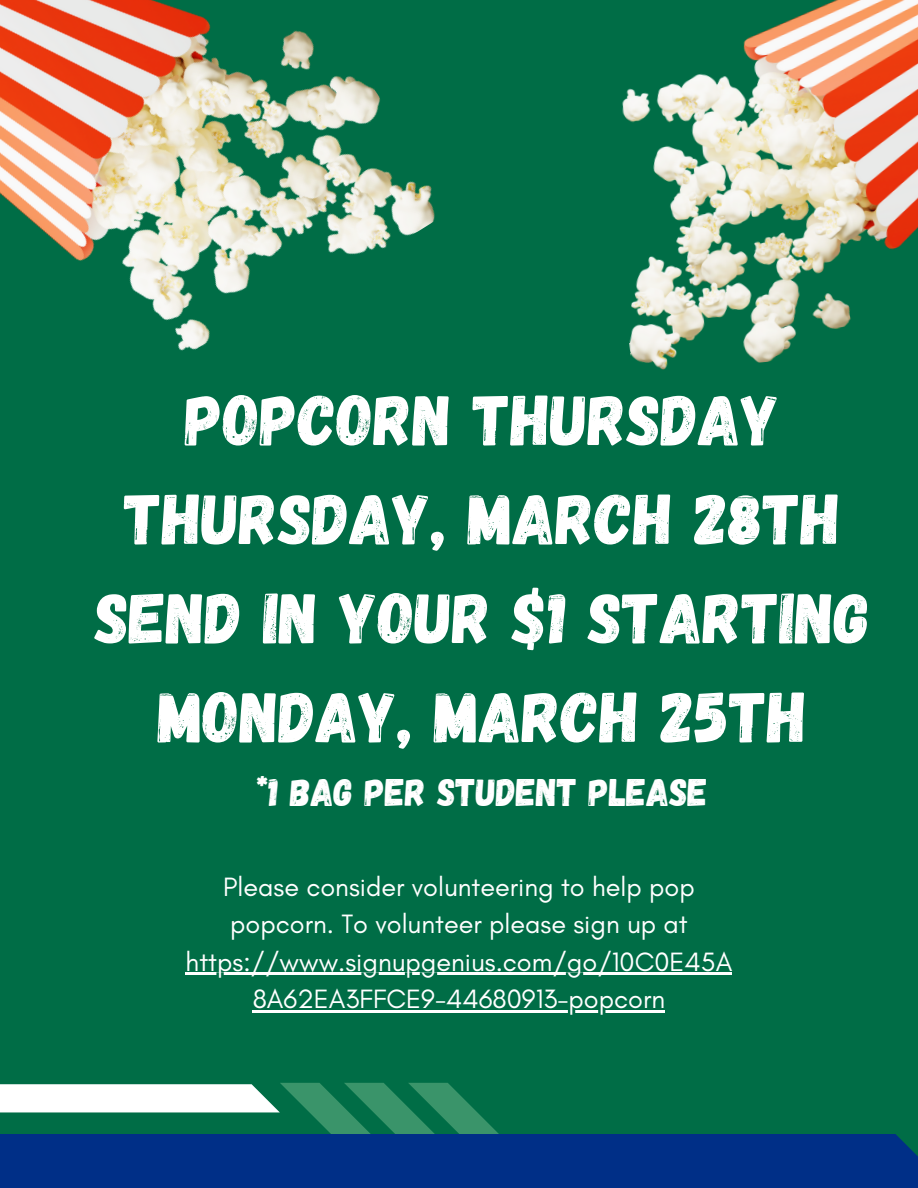
<style>
.page{position:relative;width:918px;height:1188px;background:#006d46}
.page>*{position:absolute;margin:0;border:0;box-sizing:border-box;transform-origin:0 0}
.t1{font:71.4px/99px "Gagalin";color:#fff;text-align:center}
.t2{font:38.4px "Gagalin";color:#fff}
.t3{font:27px/37.2px "Glacial Indifference";color:#fff}
</style>
<div class="page">
<svg style="left:0;top:1083px;width:499px;height:51px"></svg>
<div style="left:0;top:1134px;width:918px;height:54px;background:#002f87"></div>
<img style="left:622px;top:0;width:296px;height:370px">
<img style="left:0;top:0;width:435px;height:351px">
<hr style="left:186px;top:973px;width:546px;height:2px;background:#fff">
<hr style="left:253px;top:1010px;width:412px;height:2px;background:#fff">
<p class="t1" style="left:95px;top:367px;width:777px">POPCORN THURSDAY<br>THURSDAY, MARCH 28TH<br>SEND IN YOUR $1 STARTING<br>MONDAY, MARCH 25TH</p>
<p class="t2" style="left:257px;top:767px;width:452px">*1 BAG PER STUDENT PLEASE</p>
<p class="t3" style="left:223px;top:868px;width:473px">Please consider volunteering to help pop popcorn. To volunteer please sign up at</p>
<p class="t3" style="left:186px;top:943px;width:548px;text-align:center">https://www.signupgenius.com/go/10C0E45A<br>8A62EA3FFCE9-44680913-popcorn</p>
</div>
